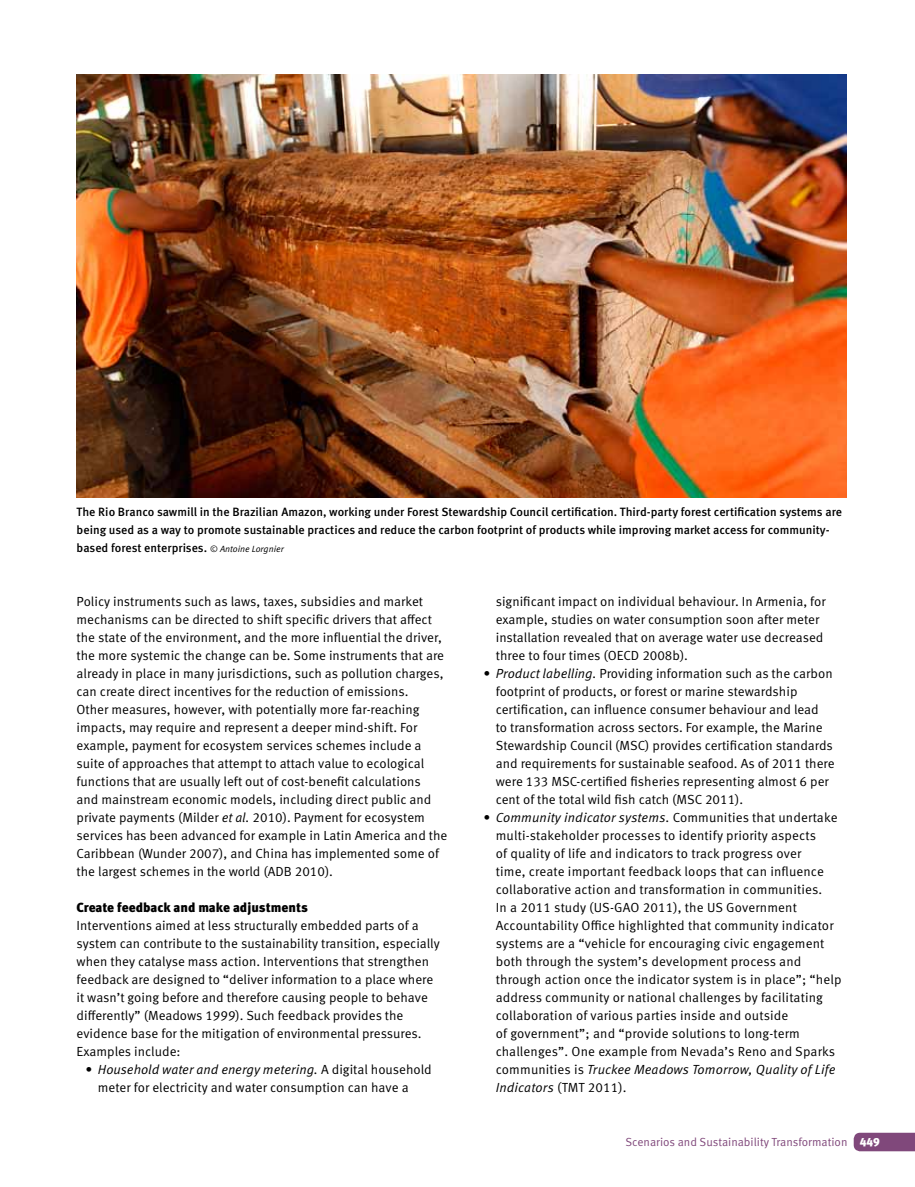
<style>
.page{position:relative;width:915px;height:1187px;background:#fff}
.page>*{position:absolute;margin:0;border:0;box-sizing:border-box;transform-origin:0 0}
.t1{font:13.2px/18px "Meta Pro";color:#000}
.t2{font:900 13.2px "Meta Pro";color:#000}
.t3{font:500 12px/18px "Meta Pro";color:#000}
.t4{font:11.7px "Meta Pro";color:#80487b}
.s1{font-weight:400;font-style:italic;font-size:9px}
.s2{font-style:italic}
.s3{font-weight:900;color:#fff}
</style>
<div class="page">
<svg style="left:853px;top:1132px;width:61px;height:19px"></svg>
<img style="left:77px;top:74px;width:769px;height:423px">
<p class="t3" style="left:77px;top:503px;width:766px">The Rio Branco sawmill in the Brazilian Amazon, working under Forest Stewardship Council certification. Third-party forest certification systems are being used as a way to promote sustainable practices and reduce the carbon footprint of products while improving market access for community&shy;based forest enterprises. <span class="s1">© Antoine Lorgnier</span></p>
<p class="t1" style="left:77px;top:592px;width:372px">Policy instruments such as laws, taxes, subsidies and market mechanisms can be directed to shift specific drivers that affect the state of the environment, and the more influential the driver, the more systemic the change can be. Some instruments that are already in place in many jurisdictions, such as pollution charges, can create direct incentives for the reduction of emissions.<br>Other measures, however, with potentially more far-reaching impacts, may require and represent a deeper mind-shift. For example, payment for ecosystem services schemes include a suite of approaches that attempt to attach value to ecological functions that are usually left out of cost-benefit calculations<br>and mainstream economic models, including direct public and private payments (Milder <span class="s2">et al.</span> 2010). Payment for ecosystem services has been advanced for example in Latin America and the Caribbean (Wunder 2007), and China has implemented some of the largest schemes in the world (ADB 2010).</p>
<p class="t2" style="left:77px;top:899px;width:233px">Create feedback and make adjustments</p>
<p class="t1" style="left:77px;top:916px;width:364px">Interventions aimed at less structurally embedded parts of a system can contribute to the sustainability transition, especially when they catalyse mass action. Interventions that strengthen feedback are designed to “deliver information to a place where it wasn’t going before and therefore causing people to behave differently” (Meadows 1999). Such feedback provides the evidence base for the mitigation of environmental pressures.<br>Examples include:</p>
<p class="t1" style="left:98px;top:1060px;width:335px;text-indent:-13px"><span class="s2">• Household water and energy metering.</span> A digital household meter for electricity and water consumption can have a</p>
<p class="t1" style="left:495px;top:592px;width:331px">significant impact on individual behaviour. In Armenia, for example, studies on water consumption soon after meter installation revealed that on average water use decreased three to four times (OECD 2008b).</p>
<p class="t1" style="left:495px;top:664px;width:340px;text-indent:-13px"><span class="s2">• Product labelling.</span> Providing information such as the carbon footprint of products, or forest or marine stewardship certification, can influence consumer behaviour and lead<br>to transformation across sectors. For example, the Marine Stewardship Council (MSC) provides certification standards and requirements for sustainable seafood. As of 2011 there were 133 MSC-certified fisheries representing almost 6 per cent of the total wild fish catch (MSC 2011).</p>
<p class="t1" style="left:495px;top:808px;width:347px;text-indent:-13px"><span class="s2">• Community indicator systems</span>. Communities that undertake multi-stakeholder processes to identify priority aspects<br>of quality of life and indicators to track progress over<br>time, create important feedback loops that can influence collaborative action and transformation in communities.<br>In a 2011 study (US-GAO 2011), the US Government Accountability Office highlighted that community indicator systems are a “vehicle for encouraging civic engagement both through the system’s development process and through action once the indicator system is in place”; “help address community or national challenges by facilitating collaboration of various parties inside and outside<br>of government”; and “provide solutions to long-term challenges”. One example from Nevada’s Reno and Sparks communities is <span class="s2">Truckee Meadows Tomorrow, Quality of Life Indicators</span> (TMT 2011).</p>
<p class="t4" style="left:625px;top:1134px;width:256px">Scenarios and Sustainability Transformation <span class="s3">449</span></p>
</div>
